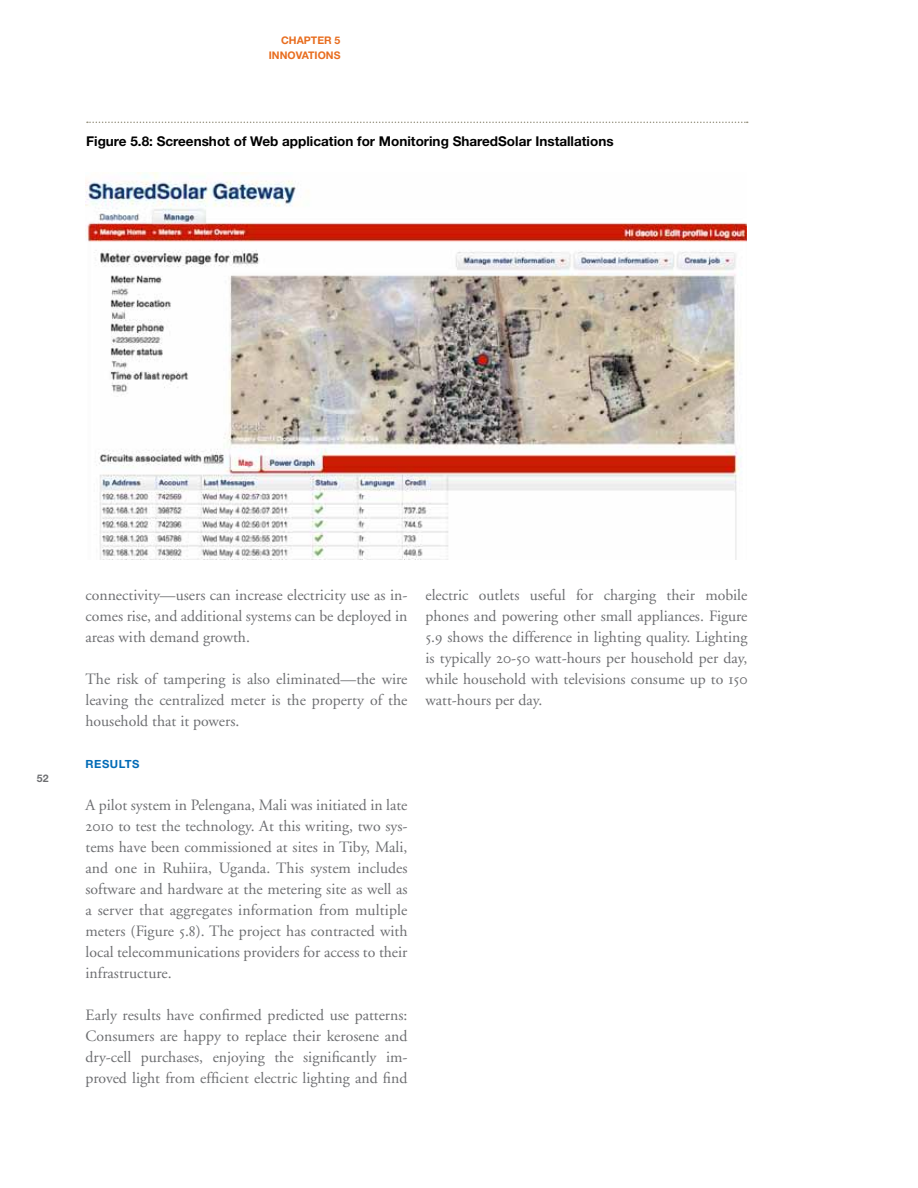
<style>
.page{position:relative;width:918px;height:1188px;background:#fff}
.page>*{position:absolute;margin:0;border:0;box-sizing:border-box;transform-origin:0 0}
.t1{font:15.75px/21px "Adobe Garamond";color:#6d6e71;text-align:justify}
.t2{font:700 13.5px "Helvetica Neue";color:#000}
.t3{font:700 11.25px "Helvetica Neue";color:#006ab6}
.t4{font:700 10.5px "Helvetica Neue";color:#e86d1f}
.t5{font:700 10.5px "Helvetica Neue";color:#6d6e71}
.s1{font-family:"Adobe Garamond Exp"}
</style>
<div class="page">
<img style="left:86px;top:173px;width:661px;height:387px">
<svg style="left:87px;top:122px;width:661px;height:1px"></svg>
<p class="t4" style="left:281px;top:34px;width:16px">Chapter</p>
<p class="t4" style="left:335px;top:34px;width:7px">5</p>
<p class="t4" style="left:269px;top:49px;width:11px">Innovations</p>
<p class="t2" style="left:86px;top:132px;width:529px">Figure 5.8: Screenshot of Web application for Monitoring SharedSolar Installations</p>
<p class="t5" style="left:37px;top:772px;width:13px">52</p>
<p class="t1" style="left:86px;top:585px;width:324px">connectivity—users can increase electricity use as in&shy;comes rise, and additional systems can be deployed in areas with demand growth.</p>
<p class="t1" style="left:86px;top:669px;width:324px">The risk of tampering is also eliminated—the wire leaving the centralized meter is the property of the household that it powers.</p>
<p class="t3" style="left:86px;top:757px;width:18px">Results</p>
<p class="t1" style="left:86px;top:795px;width:324px">A pilot system in Pelengana, Mali was initiated in late <span class="s1">2010</span> to test the technology. At this writing, two sys&shy;tems have been commissioned at sites in Tiby, Mali, and one in Ruhiira, Uganda. This system includes software and hardware at the metering site as well as a server that aggregates information from multiple meters (Figure <span class="s1">5.8</span>). The project has contracted with local telecommunications providers for access to their infrastructure.</p>
<p class="t1" style="left:86px;top:1005px;width:324px">Early results have confirmed predicted use patterns:<br>Consumers are happy to replace their kerosene and dry-cell purchases, enjoying the significantly im&shy;proved light from efficient electric lighting and find</p>
<p class="t1" style="left:425px;top:585px;width:323px">electric outlets useful for charging their mobile phones and powering other small appliances. Figure <span class="s1">5</span>.<span class="s1">9</span> shows the difference in lighting quality. Lighting is typically <span class="s1">20</span>-<span class="s1">50</span> watt-hours per household per day, while household with televisions consume up to <span class="s1">150 </span>watt-hours per day.</p>
</div>
